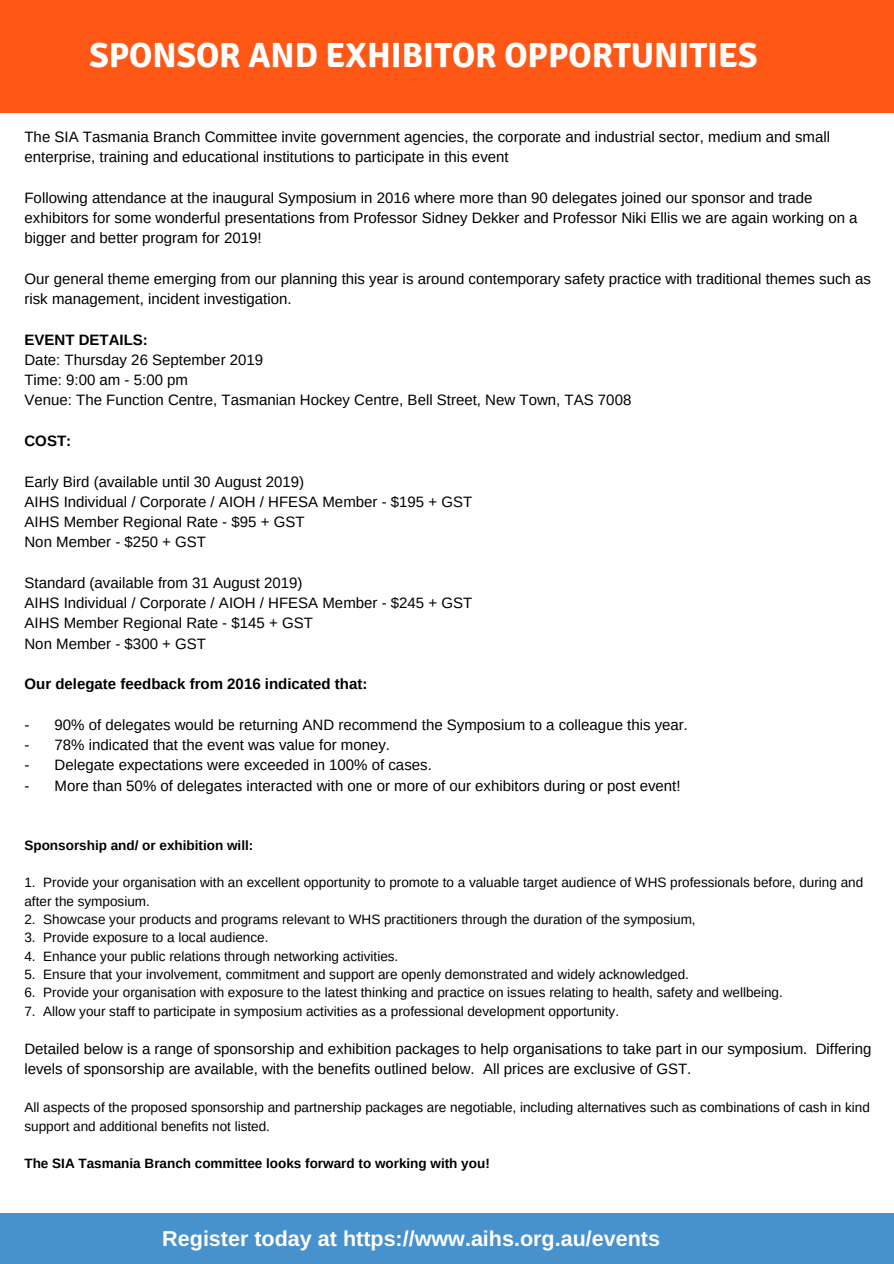
<style>
.page{position:relative;width:894px;height:1264px;background:#fff}
.page>*{position:absolute;margin:0;border:0;box-sizing:border-box;transform-origin:0 0}
.t1{font:700 34.8px "Signika";color:#fff}
.t2{font:700 21.45px "Arimo";color:#fff}
.t3{font:15px/20.2px "Arimo";color:#000}
.t4{font:700 15px "Arimo";color:#000}
.t5{font:13.5px/18.5px "Arimo";color:#000}
.t6{font:700 13.5px "Arimo";color:#000}
</style>
<div class="page">
<div style="left:0;top:1213px;width:893px;height:50px;background:#4791cd"></div>
<div style="left:0;top:0;width:893px;height:113px;background:#ff5715"></div>
<h1 class="t1" style="left:89px;top:34px;width:669px">SPONSOR AND EXHIBITOR OPPORTUNITIES</h1>
<p class="t3" style="left:24px;top:126px;width:806px">The SIA Tasmania Branch Committee invite government agencies, the corporate and industrial sector, medium and small enterprise, training and educational institutions to participate in this event</p>
<p class="t3" style="left:24px;top:187px;width:834px">Following attendance at the inaugural Symposium in 2016 where more than 90 delegates joined our sponsor and trade exhibitors for some wonderful presentations from Professor Sidney Dekker and Professor Niki Ellis we are again working on a bigger and better program for 2019!</p>
<p class="t3" style="left:24px;top:268px;width:847px">Our general theme emerging from our planning this year is around contemporary safety practice with traditional themes such as risk management, incident investigation.</p>
<p class="t4" style="left:24px;top:331px;width:125px">EVENT DETAILS:</p>
<p class="t3" style="left:24px;top:349px;width:608px">Date: Thursday 26 September 2019<br>Time: 9:00 am - 5:00 pm<br>Venue: The Function Centre, Tasmanian Hockey Centre, Bell Street, New Town, TAS 7008</p>
<p class="t4" style="left:24px;top:432px;width:48px">COST:</p>
<p class="t3" style="left:24px;top:471px;width:449px">Early Bird (available until 30 August 2019)<br>AIHS Individual / Corporate / AIOH / HFESA Member - $195 + GST AIHS Member Regional Rate - $95 + GST<br>Non Member - $250 + GST</p>
<p class="t3" style="left:24px;top:572px;width:449px">Standard (available from 31 August 2019)<br>AIHS Individual / Corporate / AIOH / HFESA Member - $245 + GST AIHS Member Regional Rate - $145 + GST<br>Non Member - $300 + GST</p>
<p class="t4" style="left:24px;top:675px;width:344px">Our delegate feedback from 2016 indicated that:</p>
<p class="t3" style="left:24px;top:714px;width:665px">- 90% of delegates would be returning AND recommend the Symposium to a colleague this year.</p>
<p class="t3" style="left:24px;top:734px;width:367px">- 78% indicated that the event was value for money.</p>
<p class="t3" style="left:24px;top:755px;width:409px">- Delegate expectations were exceeded in 100% of cases.</p>
<p class="t3" style="left:24px;top:775px;width:657px">- More than 50% of delegates interacted with one or more of our exhibitors during or post event!</p>
<p class="t6" style="left:24px;top:838px;width:230px">Sponsorship and/ or exhibition will:</p>
<p class="t5" style="left:24px;top:873px;width:840px">1. Provide your organisation with an excellent opportunity to promote to a valuable target audience of WHS professionals before, during and after the symposium.</p>
<p class="t5" style="left:24px;top:910px;width:672px">2. Showcase your products and programs relevant to WHS practitioners through the duration of the symposium,</p>
<p class="t5" style="left:24px;top:928px;width:245px">3. Provide exposure to a local audience.</p>
<p class="t5" style="left:24px;top:946px;width:375px">4. Enhance your public relations through networking activities.</p>
<p class="t5" style="left:24px;top:965px;width:665px">5. Ensure that your involvement, commitment and support are openly demonstrated and widely acknowledged.</p>
<p class="t5" style="left:24px;top:983px;width:759px">6. Provide your organisation with exposure to the latest thinking and practice on issues relating to health, safety and wellbeing.</p>
<p class="t5" style="left:24px;top:1001px;width:596px">7. Allow your staff to participate in symposium activities as a professional development opportunity.</p>
<p class="t3" style="left:24px;top:1038px;width:848px;line-height:20.7px">Detailed below is a range of sponsorship and exhibition packages to help organisations to take part in our symposium. Differing levels of sponsorship are available, with the benefits outlined below. All prices are exclusive of GST.</p>
<p class="t5" style="left:24px;top:1098px;width:846px">All aspects of the proposed sponsorship and partnership packages are negotiable, including alternatives such as combinations of cash in kind support and additional benefits not listed.</p>
<p class="t6" style="left:24px;top:1155px;width:466px">The SIA Tasmania Branch committee looks forward to working with you!</p>
<h2 class="t2" style="left:162px;top:1226px;width:499px">Register today at https://www.aihs.org.au/events</h2>
</div>
